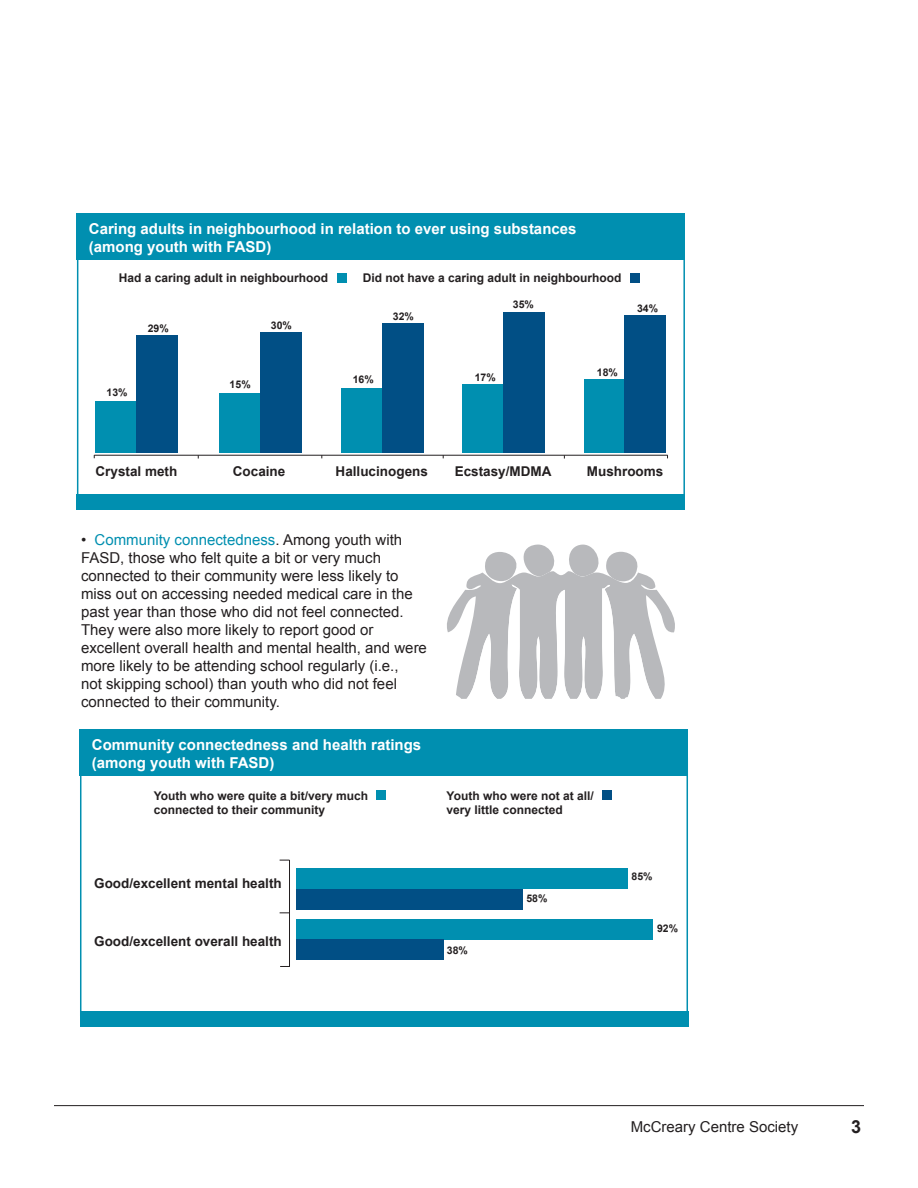
<style>
.page{position:relative;width:918px;height:1188px;background:#fff}
.page>*{position:absolute;margin:0;border:0;box-sizing:border-box;transform-origin:0 0}
.t1{font:700 18px "Arial";color:#231f20}
.points{font:15px/18px "Arial";color:#231f20}
.Paragraph_Style_1{font:700 15px "Arial";color:#fff}
.Numbers_in_graphs{font:700 13.5px "Arial";color:#231f20}
.small_area_text{font:700 12px/14.4px "Arial";color:#231f20}
.Numbers_in_graphs-2{font:700 10.5px "Arial";color:#231f20}
.s1{color:#008fb0}
</style>
<div class="page">
<hr style="left:54px;top:1105px;width:810px;height:1px;background:#231f20">
<div style="left:77px;top:495px;width:608px;height:15px;background:#008fb0"></div>
<div style="left:77px;top:213px;width:608px;height:47px;background:#008fb0"></div>
<div style="left:337px;top:274px;width:9px;height:9px;background:#008fb0"></div>
<div style="left:631px;top:274px;width:9px;height:9px;background:#014f85"></div>
<hr style="left:94px;top:455px;width:574px;height:1px;background:#231f20">
<div style="left:96px;top:401px;width:41px;height:52px;background:#008fb0"></div>
<div style="left:219px;top:393px;width:41px;height:60px;background:#008fb0"></div>
<div style="left:341px;top:388px;width:41px;height:65px;background:#008fb0"></div>
<div style="left:462px;top:384px;width:42px;height:69px;background:#008fb0"></div>
<div style="left:584px;top:379px;width:41px;height:74px;background:#008fb0"></div>
<div style="left:624px;top:315px;width:42px;height:138px;background:#014f85"></div>
<div style="left:503px;top:312px;width:42px;height:141px;background:#014f85"></div>
<div style="left:382px;top:324px;width:42px;height:129px;background:#014f85"></div>
<div style="left:260px;top:332px;width:42px;height:121px;background:#014f85"></div>
<div style="left:136px;top:335px;width:42px;height:118px;background:#014f85"></div>
<div style="left:80px;top:1011px;width:608px;height:15px;background:#008fb0"></div>
<div style="left:80px;top:729px;width:608px;height:47px;background:#008fb0"></div>
<div style="left:377px;top:791px;width:9px;height:9px;background:#008fb0"></div>
<div style="left:603px;top:791px;width:9px;height:9px;background:#014f85"></div>
<hr style="left:289px;top:860px;width:1px;height:107px;background:#231f20">
<div style="left:296px;top:868px;width:331px;height:21px;background:#008fb0"></div>
<div style="left:296px;top:919px;width:357px;height:21px;background:#008fb0"></div>
<div style="left:296px;top:889px;width:226px;height:20px;background:#014f85"></div>
<div style="left:296px;top:940px;width:148px;height:20px;background:#014f85"></div>
<svg style="left:447px;top:545px;width:228px;height:154px"></svg>
<p class="Paragraph_Style_1" style="left:89px;top:220px;width:489px">Caring adults in neighbourhood in relation to ever using substances</p>
<p class="Paragraph_Style_1" style="left:89px;top:238px;width:184px">(among youth with FASD)</p>
<p class="small_area_text" style="left:119px;top:271px;width:211px">Had a caring adult in neighbourhood</p>
<p class="small_area_text" style="left:363px;top:271px;width:260px">Did not have a caring adult in neighbourhood</p>
<p class="Numbers_in_graphs-2" style="left:148px;top:322px;width:23px">29%</p>
<p class="Numbers_in_graphs-2" style="left:107px;top:386px;width:23px">13%</p>
<p class="Numbers_in_graphs-2" style="left:230px;top:379px;width:23px">15%</p>
<p class="Numbers_in_graphs-2" style="left:271px;top:319px;width:23px">30%</p>
<p class="Numbers_in_graphs-2" style="left:393px;top:310px;width:23px">32%</p>
<p class="Numbers_in_graphs-2" style="left:353px;top:374px;width:23px">16%</p>
<p class="Numbers_in_graphs-2" style="left:513px;top:298px;width:23px">35%</p>
<p class="Numbers_in_graphs-2" style="left:475px;top:371px;width:23px">17%</p>
<p class="Numbers_in_graphs-2" style="left:597px;top:366px;width:23px">18%</p>
<p class="Numbers_in_graphs-2" style="left:637px;top:303px;width:23px">34%</p>
<p class="Numbers_in_graphs" style="left:96px;top:463px;width:83px">Crystal meth</p>
<p class="Numbers_in_graphs" style="left:233px;top:463px;width:54px">Cocaine</p>
<p class="Numbers_in_graphs" style="left:336px;top:463px;width:94px">Hallucinogens</p>
<p class="Numbers_in_graphs" style="left:455px;top:463px;width:98px">Ecstasy/MDMA</p>
<p class="Numbers_in_graphs" style="left:587px;top:463px;width:78px">Mushrooms</p>
<p class="points" style="left:81px;top:530px;width:348px">• <span class="s1">Community connectedness</span>. Among youth with FASD, those who felt quite a bit or very much connected to their community were less likely to miss out on accessing needed medical care in the past year than those who did not feel connected.<br>They were also more likely to report good or excellent overall health and mental health, and were more likely to be attending school regularly (i.e.,<br>not skipping school) than youth who did not feel connected to their community.</p>
<p class="Paragraph_Style_1" style="left:92px;top:736px;width:331px">Community connectedness and health ratings</p>
<p class="Paragraph_Style_1" style="left:92px;top:754px;width:184px">(among youth with FASD)</p>
<p class="small_area_text" style="left:154px;top:788px;width:216px">Youth who were quite a bit/very much connected to their community</p>
<p class="Numbers_in_graphs" style="left:94px;top:876px;width:189px">Good/excellent mental health</p>
<p class="Numbers_in_graphs" style="left:94px;top:934px;width:189px">Good/excellent overall health</p>
<p class="small_area_text" style="left:447px;top:788px;width:149px">Youth who were not at all/ very little connected</p>
<p class="Numbers_in_graphs-2" style="left:447px;top:945px;width:23px">38%</p>
<p class="Numbers_in_graphs-2" style="left:526px;top:893px;width:23px">58%</p>
<p class="Numbers_in_graphs-2" style="left:632px;top:870px;width:23px">85%</p>
<p class="Numbers_in_graphs-2" style="left:657px;top:923px;width:23px">92%</p>
<p class="points" style="left:631px;top:1118px;width:169px">McCreary Centre Society</p>
<p class="t1" style="left:851px;top:1117px;width:12px">3</p>
</div>
